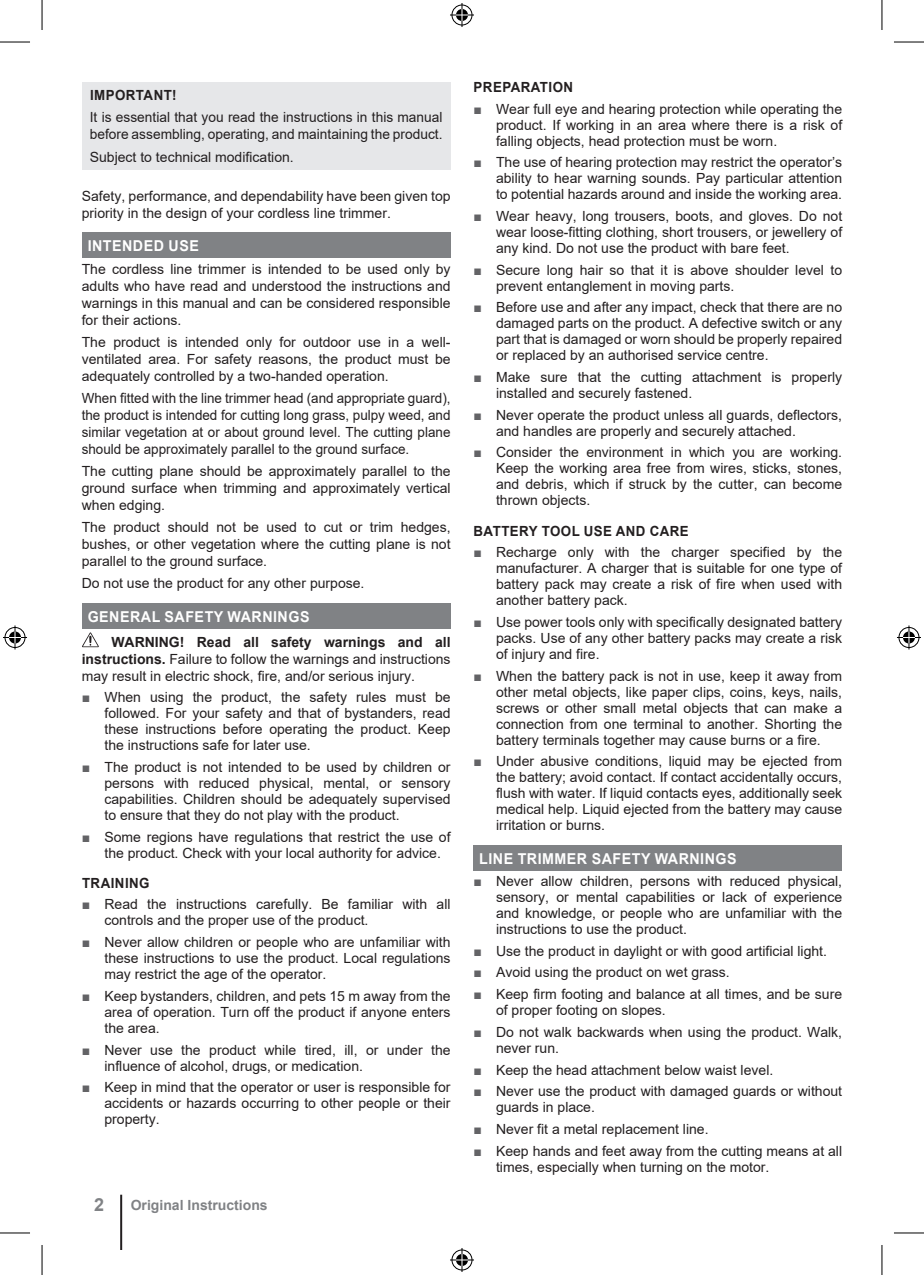
<style>
.page{position:relative;width:924px;height:1275px;background:#fff}
.page>*{position:absolute;margin:0;border:0;box-sizing:border-box;transform-origin:0 0}
.t1{font:700 18px "Arial";color:#808285}
.t2{font:700 15px "Arial";letter-spacing:.035em;color:#fff;scale:.95 1}
.t3{font:14px/16px "Arial";color:#231f20;text-align:justify}
.t4{font:14px/16.8px "Arial";color:#231f20;text-align:justify;scale:.96 1}
.t5{font:700 14px "Arial";letter-spacing:.035em;color:#231f20;scale:.95 1}
.t6{font:700 14px "Arial";color:#808285}
.s1{font-weight:700}
.s2{color:#636366}
</style>
<div class="page">
<hr style="left:120px;top:1194px;width:2px;height:56px;background:#231f20">
<div style="left:82px;top:232px;width:368px;height:26px;background:#808285"></div>
<div style="left:82px;top:603px;width:368px;height:25px;background:#808285"></div>
<div style="left:82px;top:82px;width:368px;height:88px;background:#e6e7e9"></div>
<svg style="left:82px;top:632px;width:17px;height:15px"></svg>
<div style="left:473px;top:845px;width:368px;height:25px;background:#808285"></div>
<hr style="left:0;top:42px;width:30px;height:1px;background:#000">
<hr style="left:893px;top:42px;width:30px;height:1px;background:#000">
<hr style="left:0;top:1232px;width:30px;height:1px;background:#000">
<hr style="left:893px;top:1232px;width:30px;height:1px;background:#000">
<hr style="left:42px;top:0;width:1px;height:30px;background:#000">
<hr style="left:42px;top:1245px;width:1px;height:30px;background:#000">
<hr style="left:881px;top:0;width:1px;height:30px;background:#000">
<hr style="left:881px;top:1245px;width:1px;height:30px;background:#000">
<svg style="left:450px;top:3px;width:24px;height:24px"></svg>
<svg style="left:450px;top:1248px;width:24px;height:24px"></svg>
<svg style="left:3px;top:625px;width:24px;height:24px"></svg>
<svg style="left:897px;top:625px;width:23px;height:24px"></svg>
<p class="t5" style="left:90px;top:85px;width:93px">IMPORTANT!</p>
<p class="t3" style="left:90px;top:109px;width:354px;line-height:16.8px">It is essential that you read the instructions in this manual before assembling, operating, and maintaining the product.</p>
<p class="t3" style="left:90px;top:149px;width:205px">Subject to technical modification.</p>
<p class="t3" style="left:82px;top:187px;width:370px;line-height:16.8px">Safety, performance, and dependability have been given top priority in the design of your cordless line trimmer.</p>
<p class="t2" style="left:88px;top:235px;width:118px">INTENDED USE</p>
<p class="t3" style="left:82px;top:261px;width:370px;line-height:16.8px">The cordless line trimmer is intended to be used only by adults who have read and understood the instructions and warnings in this manual and can be considered responsible for their actions.</p>
<p class="t3" style="left:82px;top:334px;width:370px;line-height:16.8px">The product is intended only for outdoor use in a well&shy;ventilated area. For safety reasons, the product must be adequately controlled by a two-handed operation.</p>
<p class="t4" style="left:82px;top:390px;width:385px">When fitted with the line trimmer head (and appropriate guard), the product is intended for cutting long grass, pulpy weed, and similar vegetation at or about ground level. The cutting plane should be approximately parallel to the ground surface.</p>
<p class="t3" style="left:82px;top:463px;width:370px;line-height:16.8px">The cutting plane should be approximately parallel to the ground surface when trimming and approximately vertical when edging.</p>
<p class="t3" style="left:82px;top:519px;width:370px;line-height:16.8px">The product should not be used to cut or trim hedges, bushes, or other vegetation where the cutting plane is not parallel to the ground surface.</p>
<p class="t3" style="left:82px;top:575px;width:284px">Do not use the product for any other purpose.</p>
<p class="t2" style="left:88px;top:606px;width:235px">GENERAL SAFETY WARNINGS</p>
<p class="t3" style="left:82px;top:633px;width:370px;line-height:16.8px;text-indent:30px"><span class="s1">WARNING! Read all safety warnings and all instructions.</span> Failure to follow the warnings and instructions may result in electric shock, fire, and/or serious injury.</p>
<p class="t3" style="left:104px;top:689px;width:347px;text-indent:-23px"><span class="s2">■</span> When using the product, the safety rules must be followed. For your safety and that of bystanders, read these instructions before operating the product. Keep the instructions safe for later use.</p>
<p class="t3" style="left:104px;top:759px;width:347px;text-indent:-23px"><span class="s2">■</span> The product is not intended to be used by children or persons with reduced physical, mental, or sensory capabilities. Children should be adequately supervised to ensure that they do not play with the product.</p>
<p class="t3" style="left:104px;top:828px;width:347px;text-indent:-23px"><span class="s2">■</span> Some regions have regulations that restrict the use of the product. Check with your local authority for advice.</p>
<p class="t5" style="left:82px;top:873px;width:73px">TRAINING</p>
<p class="t3" style="left:104px;top:896px;width:347px;text-indent:-23px"><span class="s2">■</span> Read the instructions carefully. Be familiar with all controls and the proper use of the product.</p>
<p class="t3" style="left:104px;top:934px;width:347px;text-indent:-23px"><span class="s2">■</span> Never allow children or people who are unfamiliar with these instructions to use the product. Local regulations may restrict the age of the operator.</p>
<p class="t3" style="left:104px;top:987px;width:347px;text-indent:-23px"><span class="s2">■</span> Keep bystanders, children, and pets 15 m away from the area of operation. Turn off the product if anyone enters the area.</p>
<p class="t3" style="left:104px;top:1041px;width:347px;text-indent:-23px"><span class="s2">■</span> Never use the product while tired, ill, or under the influence of alcohol, drugs, or medication.</p>
<p class="t3" style="left:104px;top:1079px;width:347px;text-indent:-23px"><span class="s2">■</span> Keep in mind that the operator or user is responsible for accidents or hazards occurring to other people or their property.</p>
<p class="t1" style="left:94px;top:1191px;width:12px">2</p>
<p class="t6" style="left:131px;top:1195px;width:138px">Original Instructions</p>
<p class="t5" style="left:473px;top:77px;width:106px">PREPARATION</p>
<p class="t3" style="left:496px;top:101px;width:347px;text-indent:-23px"><span class="s2">■</span> Wear full eye and hearing protection while operating the product. If working in an area where there is a risk of falling objects, head protection must be worn.</p>
<p class="t3" style="left:496px;top:154px;width:347px;text-indent:-23px"><span class="s2">■</span> The use of hearing protection may restrict the operator’s ability to hear warning sounds. Pay particular attention to potential hazards around and inside the working area.</p>
<p class="t3" style="left:496px;top:208px;width:347px;text-indent:-23px"><span class="s2">■</span> Wear heavy, long trousers, boots, and gloves. Do not wear loose-fitting clothing, short trousers, or jewellery of any kind. Do not use the product with bare feet.</p>
<p class="t3" style="left:496px;top:262px;width:347px;text-indent:-23px"><span class="s2">■</span> Secure long hair so that it is above shoulder level to prevent entanglement in moving parts.</p>
<p class="t3" style="left:496px;top:299px;width:347px;text-indent:-23px"><span class="s2">■</span> Before use and after any impact, check that there are no damaged parts on the product. A defective switch or any part that is damaged or worn should be properly repaired or replaced by an authorised service centre.</p>
<p class="t3" style="left:496px;top:369px;width:347px;text-indent:-23px"><span class="s2">■</span> Make sure that the cutting attachment is properly installed and securely fastened.</p>
<p class="t3" style="left:496px;top:407px;width:347px;text-indent:-23px"><span class="s2">■</span> Never operate the product unless all guards, deflectors, and handles are properly and securely attached.</p>
<p class="t3" style="left:496px;top:444px;width:347px;text-indent:-23px"><span class="s2">■</span> Consider the environment in which you are working.<br>Keep the working area free from wires, sticks, stones, and debris, which if struck by the cutter, can become thrown objects.</p>
<p class="t5" style="left:473px;top:521px;width:228px">BATTERY TOOL USE AND CARE</p>
<p class="t3" style="left:496px;top:544px;width:347px;text-indent:-23px"><span class="s2">■</span> Recharge only with the charger specified by the manufacturer. A charger that is suitable for one type of battery pack may create a risk of fire when used with another battery pack.</p>
<p class="t3" style="left:496px;top:614px;width:347px;text-indent:-23px"><span class="s2">■</span> Use power tools only with specifically designated battery packs. Use of any other battery packs may create a risk of injury and fire.</p>
<p class="t3" style="left:496px;top:667px;width:347px;text-indent:-23px"><span class="s2">■</span> When the battery pack is not in use, keep it away from other metal objects, like paper clips, coins, keys, nails, screws or other small metal objects that can make a connection from one terminal to another. Shorting the battery terminals together may cause burns or a fire.</p>
<p class="t3" style="left:496px;top:753px;width:347px;text-indent:-23px"><span class="s2">■</span> Under abusive conditions, liquid may be ejected from the battery; avoid contact. If contact accidentally occurs, flush with water. If liquid contacts eyes, additionally seek medical help. Liquid ejected from the battery may cause irritation or burns.</p>
<p class="t2" style="left:479px;top:848px;width:272px">LINE TRIMMER SAFETY WARNINGS</p>
<p class="t3" style="left:496px;top:873px;width:347px;text-indent:-23px"><span class="s2">■</span> Never allow children, persons with reduced physical, sensory, or mental capabilities or lack of experience and knowledge, or people who are unfamiliar with the instructions to use the product.</p>
<p class="t3" style="left:473px;top:942px;width:355px"><span class="s2">■</span> Use the product in daylight or with good artificial light.</p>
<p class="t3" style="left:473px;top:964px;width:258px"><span class="s2">■</span> Avoid using the product on wet grass.</p>
<p class="t3" style="left:496px;top:986px;width:347px;text-indent:-23px"><span class="s2">■</span> Keep firm footing and balance at all times, and be sure of proper footing on slopes.</p>
<p class="t3" style="left:496px;top:1023px;width:347px;text-indent:-23px"><span class="s2">■</span> Do not walk backwards when using the product. Walk, never run.</p>
<p class="t3" style="left:473px;top:1061px;width:301px"><span class="s2">■</span> Keep the head attachment below waist level.</p>
<p class="t3" style="left:496px;top:1083px;width:347px;text-indent:-23px"><span class="s2">■</span> Never use the product with damaged guards or without guards in place.</p>
<p class="t3" style="left:473px;top:1120px;width:237px"><span class="s2">■</span> Never fit a metal replacement line.</p>
<p class="t3" style="left:496px;top:1142px;width:347px;text-indent:-23px"><span class="s2">■</span> Keep hands and feet away from the cutting means at all times, especially when turning on the motor.</p>
</div>
